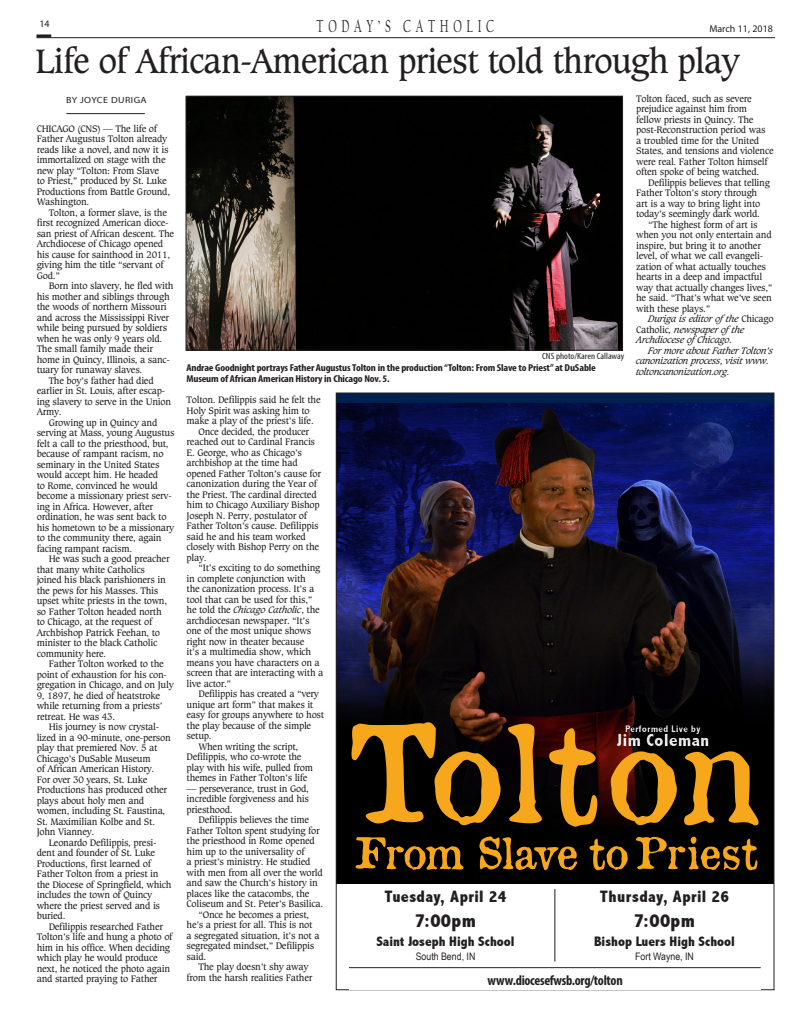
<style>
.page{position:relative;width:810px;height:1026px;background:#fff}
.page>*{position:absolute;margin:0;border:0;box-sizing:border-box;transform-origin:0 0}
.NEWcaxton-30{font:36px "Caxton BT";letter-spacing:-.04em;color:#231f20}
.t1{font:800 condensed 19.3px "Abadi";letter-spacing:.02em;color:#231f20;scale:1.04 1}
.t2{font:18px "FB Californian";letter-spacing:.4em;color:#231f20;scale:.65 1}
.t3{font:800 condensed 17.7px "Abadi";color:#fff;scale:1.09 1}
.t4{font:800 condensed 16.6px "Abadi";letter-spacing:.02em;color:#231f20;scale:1.04 1}
.NEWbriefhead{font:700 condensed 14px "Myriad Pro";letter-spacing:-.02em;color:#231f20}
.t5{font:800 condensed 13.8px "Abadi";color:#231f20;scale:1.04 1}
.t6{font:10.3px "Arial Narrow";color:#231f20;scale:1.04 1}
.NEWbody{font:10px/10.5px "Caxton BT";letter-spacing:-.03em;color:#231f20}
.NEWcaxton-30-2{font:10px/10.5px "Caxton BT";letter-spacing:-.03em;color:#231f20}
.NEWbody-2{font:italic 10px/10.5px "Caxton BT";letter-spacing:-.04em;color:#231f20}
.NEWcutlinesmall{font:700 condensed 10px/11.5px "Myriad Pro";letter-spacing:-.015em;color:#231f20;scale:1.12 1}
.t7{font:10px "Myriad Pro";color:#231f20}
.t8{font:800 condensed 9.8px "Abadi";color:#fff;scale:1.09 1}
.t9{font:9px "Arial Narrow";letter-spacing:.02em;color:#231f20;scale:1.04 1}
.NEWphotocredit{font:condensed 9px "Myriad Pro";color:#231f20;scale:1.12 1}
.NEWcutlinesmall-2{font:9px "Myriad Pro";letter-spacing:.04em;color:#231f20;scale:1.12 1}
.s1{font-style:normal}
.s2{font-style:italic}
.s3{font-family:"Abadi";font-weight:800;font-stretch:condensed;font-size:9.7px}
</style>
<div class="page">
<hr style="left:36px;top:37px;width:739px;height:1px;background:#231f20">
<hr style="left:36px;top:34px;width:15px;height:3px;background:#231f20">
<hr style="left:66px;top:113px;width:79px;height:1px;background:#231f20">
<img style="left:188px;top:98px;width:433px;height:250px">
<div style="left:186px;top:96px;width:437px;height:254px;border:1px solid #231f20"></div>
<img style="left:338px;top:403px;width:434px;height:480px">
<div style="left:598px;top:716px;width:134px;height:36px;background:#231f20;opacity:.16"></div>
<svg style="left:352px;top:722px;width:149px;height:103px;background:#60400b"></svg>
<svg style="left:508px;top:724px;width:34px;height:99px;background:#7d520f"></svg>
<svg style="left:549px;top:728px;width:48px;height:99px;background:#70450d"></svg>
<svg style="left:611px;top:751px;width:66px;height:74px;background:#7d4f0d"></svg>
<svg style="left:684px;top:751px;width:75px;height:74px;background:#6e4a0c"></svg>
<svg style="left:355px;top:837px;width:108px;height:33px;background:#553909"></svg>
<svg style="left:479px;top:836px;width:98px;height:34px;background:#593c0a"></svg>
<svg style="left:590px;top:839px;width:38px;height:31px"></svg>
<svg style="left:636px;top:837px;width:121px;height:33px;background:#523709"></svg>
<div style="left:336px;top:393px;width:438px;height:10px;background:#00214f"></div>
<hr style="left:349px;top:967px;width:412px;height:1px;background:#231f20">
<hr style="left:555px;top:889px;width:1px;height:73px;background:#231f20">
<p class="t7" style="left:39px;top:18px;width:12px">14</p>
<h3 class="t2" style="left:317px;top:17px;width:275px">TODAY’S CATHOLIC</h3>
<p class="t7" style="left:709px;top:23px;width:65px">March 11, 2018</p>
<p class="NEWcaxton-30" style="left:35px;top:39px;width:706px">Life of African-American priest told through play</p>
<p class="NEWcutlinesmall-2" style="left:66px;top:95px;width:74px">BY JOYCE DURIGA</p>
<p class="NEWcaxton-30-2" style="left:37px;top:123px;width:135px">CHICAGO (CNS) — The life of<br>Father Augustus Tolton already reads like a novel, and now it is immortalized on stage with the new play “Tolton: From Slave<br>to Priest,” produced by St. Luke<br>Productions from Battle Ground,<br>Washington.</p>
<p class="NEWbody" style="left:37px;top:207px;width:139px;text-indent:12px">Tolton, a former slave, is the first recognized American dioce&shy;san priest of African descent. The<br>Archdiocese of Chicago opened his cause for sainthood in 2011, giving him the title “servant of<br>God.”</p>
<p class="NEWbody" style="left:37px;top:280px;width:138px;text-indent:12px">Born into slavery, he fled with his mother and siblings through the woods of northern Missouri and across the Mississippi River while being pursued by soldiers when he was only 9 years old.<br>The small family made their home in Quincy, Illinois, a sanc&shy;tuary for runaway slaves.</p>
<p class="NEWbody" style="left:37px;top:375px;width:136px;text-indent:12px">The boy’s father had died earlier in St. Louis, after escap&shy;ing slavery to serve in the Union<br>Army.</p>
<p class="NEWbody" style="left:37px;top:417px;width:139px;text-indent:12px">Growing up in Quincy and serving at Mass, young Augustus felt a call to the priesthood, but, because of rampant racism, no seminary in the United States would accept him. He headed<br>to Rome, convinced he would become a missionary priest serv&shy;ing in Africa. However, after ordination, he was sent back to his hometown to be a missionary to the community there, again facing rampant racism.</p>
<p class="NEWbody" style="left:37px;top:553px;width:134px;text-indent:12px">He was such a good preacher that many white Catholics joined his black parishioners in the pews for his Masses. This upset white priests in the town, so Father Tolton headed north to Chicago, at the request of<br>Archbishop Patrick Feehan, to minister to the black Catholic community here.</p>
<p class="NEWbody" style="left:37px;top:658px;width:139px;text-indent:12px">Father Tolton worked to the point of exhaustion for his con&shy;gregation in Chicago, and on July<br>9, 1897, he died of heatstroke while returning from a priests’ retreat. He was 43.</p>
<p class="NEWbody" style="left:37px;top:721px;width:136px;text-indent:12px">His journey is now crystal&shy;lized in a 90-minute, one-person play that premiered Nov. 5 at<br>Chicago’s DuSable Museum<br>of African American History.<br>For over 30 years, St. Luke<br>Productions has produced other plays about holy men and women, including St. Faustina,<br>St. Maximilian Kolbe and St.<br>John Vianney.</p>
<p class="NEWbody" style="left:37px;top:837px;width:136px;text-indent:12px">Leonardo Defilippis, presi&shy;dent and founder of St. Luke<br>Productions, first learned of<br>Father Tolton from a priest in the Diocese of Springfield, which includes the town of Quincy where the priest served and is buried.</p>
<p class="NEWbody" style="left:37px;top:921px;width:137px;text-indent:12px">Defilippis researched Father<br>Tolton’s life and hung a photo of him in his office. When deciding which play he would produce next, he noticed the photo again and started praying to Father</p>
<p class="NEWphotocredit" style="left:542px;top:351px;width:75px">CNS photo/Karen Callaway</p>
<p class="NEWcutlinesmall" style="left:186px;top:361px;width:367px">Andrae Goodnight portrays Father Augustus Tolton in the production “Tolton: From Slave to Priest” at DuSable<br>Museum of African American History in Chicago Nov. 5.</p>
<p class="NEWbody" style="left:636px;top:93px;width:139px">Tolton faced, such as severe prejudice against him from fellow priests in Quincy. The post-Reconstruction period was<br>a troubled time for the United<br>States, and tensions and violence were real. Father Tolton himself often spoke of being watched.</p>
<p class="NEWbody" style="left:636px;top:177px;width:135px;text-indent:12px">Defilippis believes that telling<br>Father Tolton’s story through art is a way to bring light into today’s seemingly dark world.</p>
<p class="NEWbody" style="left:636px;top:219px;width:138px;text-indent:12px">“The highest form of art is when you not only entertain and inspire, but bring it to another level, of what we call evangeli&shy;zation of what actually touches hearts in a deep and impactful way that actually changes lives,” he said. “That’s what we’ve seen with these plays.”</p>
<p class="NEWbody-2" style="left:636px;top:313px;width:139px;text-indent:12px">Duriga is editor ofthe <span class="s1">Chicago<br>Catholic</span>, newspaper ofthe<br>Archdiocese ofChicago.</p>
<p class="NEWbody-2" style="left:636px;top:345px;width:139px;text-indent:12px">For more about Father Tolton’s canonization process, visit www. toltoncanonization.org.</p>
<p class="NEWbody" style="left:187px;top:394px;width:136px">Tolton. Defilippis said he felt the<br>Holy Spirit was asking him to make a play of the priest’s life.</p>
<p class="NEWbody" style="left:187px;top:426px;width:136px;text-indent:12px">Once decided, the producer reached out to Cardinal Francis<br>E. George, who as Chicago’s archbishop at the time had opened Father Tolton’s cause for canonization during the Year of the Priest. The cardinal directed him to Chicago Auxiliary Bishop<br>Joseph N. Perry, postulator of<br>Father Tolton’s cause. Defilippis said he and his team worked closely with Bishop Perry on the play.</p>
<p class="NEWbody" style="left:187px;top:562px;width:138px;text-indent:12px">“It’s exciting to do something in complete conjunction with<br>the canonization process. It’s a tool that can be used for this,” he told the <span class="s2">Chicago Catholic</span>, the archdiocesan newspaper. “It’s one of the most unique shows right now in theater because<br>it’s a multimedia show, which means you have characters on a screen that are interacting with a live actor.”</p>
<p class="NEWbody" style="left:187px;top:688px;width:139px;text-indent:12px">Defilippis has created a “very unique art form” that makes it easy for groups anywhere to host the play because of the simple setup.</p>
<p class="NEWbody" style="left:187px;top:741px;width:128px;text-indent:12px">When writing the script,<br>Defilippis, who co-wrote the play with his wife, pulled from themes in Father Tolton’s life</p>
<p class="NEWbody" style="left:187px;top:783px;width:124px;text-align:justify">— perseverance, trust in God, incredible forgiveness and his priesthood.</p>
<p class="NEWbody" style="left:187px;top:814px;width:138px;text-indent:12px">Defilippis believes the time<br>Father Tolton spent studying for the priesthood in Rome opened him up to the universality of<br>a priest’s ministry. He studied with men from all over the world and saw the Church’s history in places like the catacombs, the<br>Coliseum and St. Peter’s Basilica.</p>
<p class="NEWbody" style="left:187px;top:909px;width:135px;text-indent:12px">“Once he becomes a priest, he’s a priest for all. This is not a segregated situation, it’s not a segregated mindset,” Defilippis said.</p>
<p class="NEWbody" style="left:187px;top:961px;width:127px;text-indent:12px">The play doesn’t shy away from the harsh realities Father</p>
<p class="t8" style="left:625px;top:723px;width:71px">Performed Live by</p>
<h3 class="t3" style="left:616px;top:730px;width:87px">Jim Coleman</h3>
<p class="t4" style="left:385px;top:887px;width:119px">Tuesday, April 24</p>
<p class="t5" style="left:376px;top:933px;width:134px">Saint Joseph High School</p>
<p class="t6" style="left:416px;top:948px;width:59px">South Bend, IN</p>
<p class="t9" style="left:413px;top:975px;width:275px"><span class="s3">Admission:</span> $5 Individuals $20 Family of 4 or more | <span class="s2">Suitable for Ages 10 &amp; Up</span></p>
<p class="t4" style="left:600px;top:887px;width:126px">Thursday, April 26</p>
<p class="t5" style="left:594px;top:933px;width:137px">Bishop Luers High School</p>
<p class="t6" style="left:635px;top:948px;width:58px">Fort Wayne, IN</p>
<p class="t1" style="left:415px;top:910px;width:60px">7:00pm</p>
<p class="t1" style="left:634px;top:910px;width:60px">7:00pm</p>
<p class="NEWbriefhead" style="left:487px;top:971px;width:137px">www.diocesefwsb.org/tolton</p>
</div>
